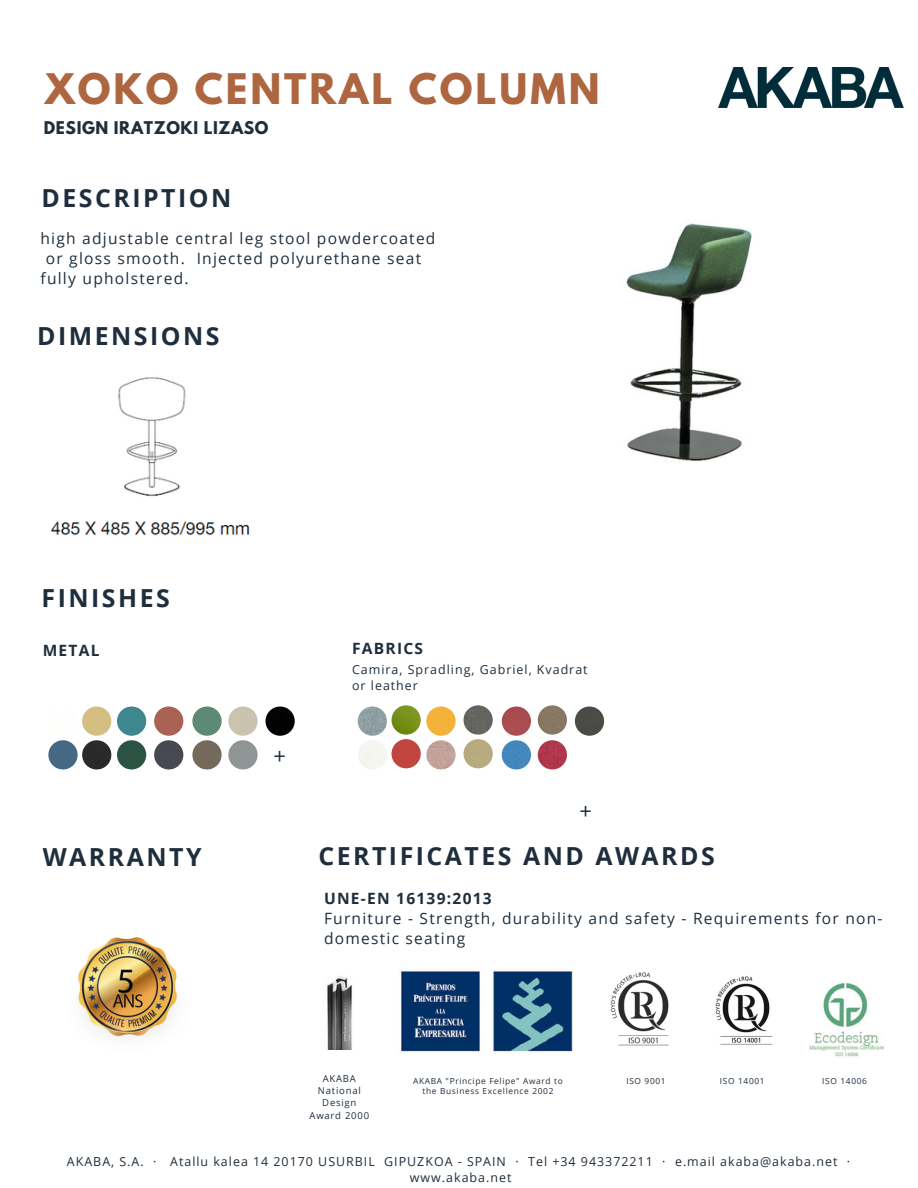
<style>
.page{position:relative;width:918px;height:1188px;background:#fff}
.page>*{position:absolute;margin:0;border:0;box-sizing:border-box;transform-origin:0 0}
.t1{font:700 37.35px "League Spartan";letter-spacing:.08em;color:#ae6640}
.t2{font:700 24.9px "Open Sans";letter-spacing:.1em;color:#1f2e3c}
.t3{font:21.75px "Open Sans";color:#1f2e3c}
.t4{font:15.6px/20.2px "Open Sans";letter-spacing:.08em;color:#1f2e3c}
.t5{font:700 15.6px "Open Sans";letter-spacing:.08em;color:#1f2e3c}
.t6{font:700 15.6px "League Spartan";letter-spacing:.04em;color:#1f2e3c}
.t7{font:12.45px/15.8px "Open Sans";letter-spacing:.08em;color:#1f2e3c}
.t8{font:9.6px/12.3px "Open Sans";letter-spacing:.08em;color:#1f2e3c;text-align:center}
.t9{font:8.4px/10.2px "Open Sans";letter-spacing:.08em;color:#1f2e3c;text-align:center}
</style>
<div class="page">
<img style="left:358px;top:706px;width:29px;height:30px;border-radius:50%">
<img style="left:719px;top:68px;width:184px;height:40px">
<img style="left:392px;top:705px;width:29px;height:30px;border-radius:50%">
<img style="left:426px;top:706px;width:30px;height:30px;border-radius:50%">
<img style="left:464px;top:705px;width:29px;height:30px;border-radius:50%">
<img style="left:502px;top:706px;width:29px;height:30px;border-radius:50%">
<img style="left:538px;top:705px;width:29px;height:30px;border-radius:50%">
<img style="left:392px;top:739px;width:29px;height:29px;border-radius:50%">
<img style="left:426px;top:740px;width:30px;height:29px;border-radius:50%">
<img style="left:464px;top:739px;width:29px;height:29px;border-radius:50%">
<img style="left:502px;top:740px;width:29px;height:29px;border-radius:50%">
<img style="left:538px;top:740px;width:29px;height:29px;border-radius:50%">
<img style="left:575px;top:706px;width:29px;height:30px;border-radius:50%">
<img style="left:82px;top:706px;width:29px;height:30px;border-radius:50%">
<img style="left:117px;top:706px;width:29px;height:30px;border-radius:50%">
<img style="left:154px;top:706px;width:29px;height:30px;border-radius:50%">
<img style="left:192px;top:706px;width:30px;height:30px;border-radius:50%">
<img style="left:228px;top:706px;width:30px;height:30px;border-radius:50%">
<img style="left:48px;top:740px;width:30px;height:29px;border-radius:50%">
<img style="left:82px;top:740px;width:29px;height:29px;border-radius:50%">
<img style="left:117px;top:740px;width:29px;height:29px;border-radius:50%">
<img style="left:154px;top:740px;width:29px;height:29px;border-radius:50%">
<img style="left:192px;top:740px;width:30px;height:29px;border-radius:50%">
<img style="left:228px;top:740px;width:30px;height:29px;border-radius:50%">
<img style="left:266px;top:706px;width:29px;height:30px;border-radius:50%">
<img style="left:610px;top:972px;width:59px;height:74px">
<img style="left:715px;top:976px;width:58px;height:69px">
<img style="left:401px;top:971px;width:172px;height:81px">
<img style="left:327px;top:976px;width:25px;height:74px">
<img style="left:77px;top:937px;width:100px;height:101px">
<img style="left:809px;top:982px;width:75px;height:75px">
<img style="left:626px;top:223px;width:126px;height:238px">
<img style="left:51px;top:377px;width:199px;height:159px">
<h1 class="t1" style="left:45px;top:71px;width:556px">XOKO CENTRAL COLUMN</h1>
<p class="t6" style="left:44px;top:120px;width:226px">DESIGN IRATZOKI LIZASO</p>
<h2 class="t2" style="left:42px;top:180px;width:191px">DESCRIPTION</h2>
<p class="t4" style="left:40px;top:227px;width:396px">high adjustable central leg stool powdercoated</p>
<p class="t4" style="left:46px;top:248px;width:377px">or gloss smooth. Injected polyurethane seat</p>
<p class="t4" style="left:40px;top:268px;width:150px">fully upholstered.</p>
<h2 class="t2" style="left:37px;top:319px;width:184px">DIMENSIONS</h2>
<h2 class="t2" style="left:42px;top:581px;width:130px">FINISHES</h2>
<p class="t5" style="left:43px;top:640px;width:58px">METAL</p>
<h2 class="t2" style="left:43px;top:840px;width:160px">WARRANTY</h2>
<h3 class="t3" style="left:273px;top:740px;width:14px">+</h3>
<p class="t5" style="left:352px;top:638px;width:73px">FABRICS</p>
<p class="t7" style="left:352px;top:662px;width:237px">Camira, Spradling, Gabriel, Kvadrat or leather</p>
<h3 class="t3" style="left:579px;top:796px;width:14px">+</h3>
<h2 class="t2" style="left:318px;top:838px;width:398px">CERTIFICATES AND AWARDS</h2>
<p class="t5" style="left:324px;top:887px;width:169px">UNE-EN 16139:2013</p>
<p class="t4" style="left:324px;top:908px;width:560px">Furniture - Strength, durability and safety - Requirements for non&shy;domestic seating</p>
<p class="t8" style="left:310px;top:1072px;width:61px">AKABA<br>National<br>Design<br>Award 2000</p>
<p class="t9" style="left:413px;top:1075px;width:151px">AKABA "Principe Felipe" Award to the Business Excellence 2002</p>
<p class="t9" style="left:626px;top:1075px;width:41px">ISO 9001</p>
<p class="t9" style="left:720px;top:1075px;width:46px">ISO 14001</p>
<p class="t9" style="left:822px;top:1075px;width:46px">ISO 14006</p>
<p class="t7" style="left:67px;top:1153px;width:785px;text-align:center">AKABA, S.A. · Atallu kalea 14 20170 USURBIL GIPUZKOA - SPAIN · Tel +34 943372211 · e.mail akaba@akaba.net · www.akaba.net</p>
</div>
